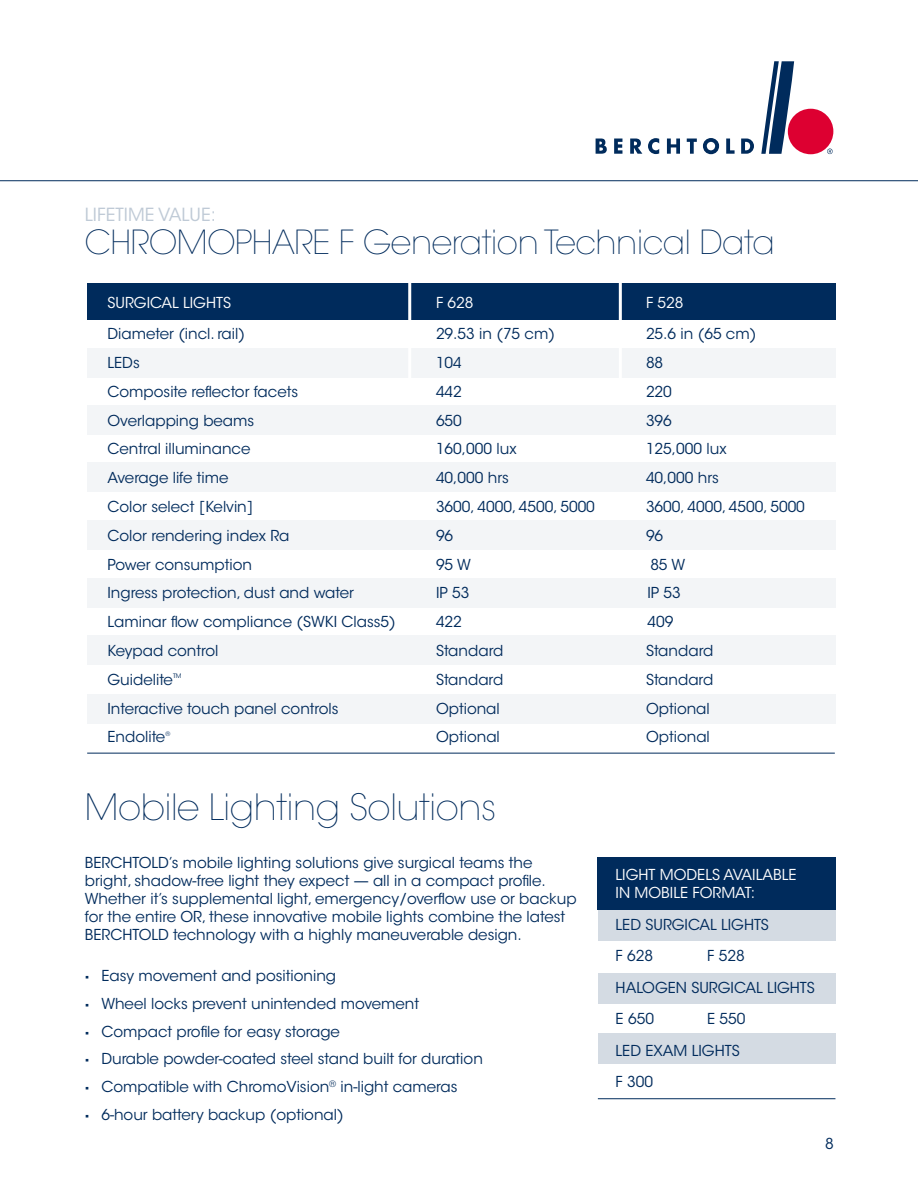
<style>
.page{position:relative;width:918px;height:1188px;background:#fff}
.page>*{position:absolute;margin:0;border:0;box-sizing:border-box;transform-origin:0 0}
.t1{font:200 36px "ITC Avant Garde Std";letter-spacing:-.01em;color:#002b5c}
.t2{font:200 33px "ITC Avant Garde Std";letter-spacing:-.01em;color:#002b5c}
.t3{font:18px "ITC Avant Garde Std";color:#bfcad6}
.t4{font:15px/27.8px "ITC Avant Garde Std";color:#002b5c}
.t5{font:15px "ITC Avant Garde Std";color:#fff}
.t6{font:6.15px "ITC Avant Garde Std";color:#002b5c}
.s1{font-weight:700}
</style>
<div class="page">
<svg style="left:596px;top:139px;width:11px;height:15px"></svg>
<svg style="left:614px;top:139px;width:8px;height:15px"></svg>
<svg style="left:630px;top:139px;width:12px;height:15px"></svg>
<svg style="left:648px;top:138px;width:11px;height:16px"></svg>
<svg style="left:667px;top:139px;width:13px;height:15px"></svg>
<svg style="left:687px;top:139px;width:10px;height:15px"></svg>
<svg style="left:703px;top:138px;width:16px;height:16px"></svg>
<svg style="left:726px;top:139px;width:9px;height:15px"></svg>
<svg style="left:741px;top:139px;width:13px;height:15px"></svg>
<div style="left:788px;top:109px;width:45px;height:45px;background:#dd0031;border-radius:50%"></div>
<svg style="left:761px;top:61px;width:33px;height:93px"></svg>
<svg style="left:827px;top:149px;width:6px;height:5px"></svg>
<hr style="left:0;top:180px;width:918px;height:1px;background:#002b5c">
<div style="left:598px;top:858px;width:238px;height:52px;background:#002b5c"></div>
<div style="left:598px;top:910px;width:238px;height:30px;background:#d4dbe3"></div>
<hr style="left:598px;top:1098px;width:237px;height:1px;background:#002b5c">
<div style="left:598px;top:973px;width:238px;height:30px;background:#d4dbe3"></div>
<div style="left:598px;top:1034px;width:238px;height:30px;background:#d4dbe3"></div>
<div style="left:88px;top:283px;width:748px;height:37px;background:#002b5c"></div>
<hr style="left:87px;top:753px;width:748px;height:1px;background:#002b5c">
<div style="left:88px;top:349px;width:748px;height:29px;background:#f3f5f7"></div>
<hr style="left:408px;top:274px;width:3px;height:478px;background:#fff">
<hr style="left:619px;top:274px;width:3px;height:478px;background:#fff">
<div style="left:88px;top:405px;width:748px;height:29px;background:#f3f5f7"></div>
<div style="left:88px;top:462px;width:748px;height:29px;background:#f3f5f7"></div>
<div style="left:88px;top:521px;width:748px;height:29px;background:#f3f5f7"></div>
<div style="left:88px;top:579px;width:748px;height:29px;background:#f3f5f7"></div>
<div style="left:88px;top:635px;width:748px;height:29px;background:#f3f5f7"></div>
<div style="left:88px;top:694px;width:748px;height:30px;background:#f3f5f7"></div>
<p class="t3" style="left:85px;top:204px;width:133px">LIFETIME VALUE:</p>
<h2 class="t2" style="left:85px;top:223px;width:691px">CHROMOPHARE F Generation Technical Data</h2>
<p class="t5" style="left:108px;top:293px;width:53px">Surgical</p>
<p class="t5" style="left:183px;top:293px;width:21px">Lights</p>
<p class="t5" style="left:436px;top:293px;width:39px">F 628</p>
<p class="t5" style="left:646px;top:293px;width:39px">F 528</p>
<p class="t4" style="left:108px;top:320px;width:139px">Diameter (incl. rail)</p>
<p class="t4" style="left:436px;top:320px;width:120px">29.53 in (75 cm)</p>
<p class="t4" style="left:646px;top:320px;width:112px">25.6 in (65 cm)</p>
<p class="t4" style="left:108px;top:349px;width:34px">LEDs</p>
<p class="t4" style="left:436px;top:349px;width:27px">104</p>
<p class="t4" style="left:646px;top:349px;width:19px">88</p>
<p class="t4" style="left:108px;top:378px;width:192px">Composite reflector facets</p>
<p class="t4" style="left:436px;top:378px;width:27px">442</p>
<p class="t4" style="left:646px;top:378px;width:27px">220</p>
<p class="t4" style="left:108px;top:406px;width:148px">Overlapping beams</p>
<p class="t4" style="left:436px;top:406px;width:27px">650</p>
<p class="t4" style="left:646px;top:406px;width:27px">396</p>
<p class="t4" style="left:108px;top:435px;width:144px">Central illuminance</p>
<p class="t4" style="left:436px;top:435px;width:82px">160,000 lux</p>
<p class="t4" style="left:646px;top:435px;width:82px">125,000 lux</p>
<p class="t4" style="left:108px;top:464px;width:123px">Average life time</p>
<p class="t4" style="left:436px;top:464px;width:74px">40,000 hrs</p>
<p class="t4" style="left:646px;top:464px;width:74px">40,000 hrs</p>
<p class="t4" style="left:108px;top:493px;width:147px">Color select [Kelvin]</p>
<p class="t4" style="left:436px;top:493px;width:160px">3600, 4000, 4500, 5000</p>
<p class="t4" style="left:646px;top:493px;width:160px">3600, 4000, 4500, 5000</p>
<p class="t4" style="left:108px;top:522px;width:183px">Color rendering index Ra</p>
<p class="t4" style="left:436px;top:522px;width:19px">96</p>
<p class="t4" style="left:646px;top:522px;width:19px">96</p>
<p class="t4" style="left:108px;top:550px;width:146px">Power consumption</p>
<p class="t4" style="left:436px;top:550px;width:36px">95 W</p>
<p class="t4" style="left:650px;top:550px;width:36px">85 W</p>
<p class="t4" style="left:108px;top:579px;width:248px">Ingress protection, dust and water</p>
<p class="t4" style="left:436px;top:579px;width:35px">IP 53</p>
<p class="t4" style="left:646px;top:579px;width:36px">IP 53</p>
<p class="t4" style="left:108px;top:608px;width:290px">Laminar flow compliance (SWKI Class5)</p>
<p class="t4" style="left:436px;top:608px;width:27px">422</p>
<p class="t4" style="left:648px;top:608px;width:27px">409</p>
<p class="t4" style="left:108px;top:637px;width:112px">Keypad control</p>
<p class="t4" style="left:436px;top:637px;width:69px">Standard</p>
<p class="t4" style="left:646px;top:637px;width:69px">Standard</p>
<p class="t4" style="left:108px;top:666px;width:67px">Guidelite</p>
<p class="t6" style="left:173px;top:672px;width:10px">TM</p>
<p class="t4" style="left:436px;top:666px;width:69px">Standard</p>
<p class="t4" style="left:646px;top:666px;width:69px">Standard</p>
<p class="t4" style="left:108px;top:694px;width:233px">Interactive touch panel controls</p>
<p class="t4" style="left:436px;top:694px;width:65px">Optional</p>
<p class="t4" style="left:646px;top:694px;width:65px">Optional</p>
<p class="t4" style="left:108px;top:723px;width:59px">Endolite</p>
<p class="t6" style="left:165px;top:730px;width:6px">®</p>
<p class="t4" style="left:436px;top:723px;width:65px">Optional</p>
<p class="t4" style="left:646px;top:723px;width:65px">Optional</p>
<h1 class="t1" style="left:85px;top:786px;width:413px">Mobile Lighting Solutions</h1>
<p class="t4" style="left:85px;top:854px;width:493px;line-height:18px">BERCHTOLD’s mobile lighting solutions give surgical teams the bright, shadow-free light they expect — all in a compact profile.<br>Whether it’s supplemental light, emergency/overflow use or backup for the entire OR, these innovative mobile lights combine the latest BERCHTOLD technology with a highly maneuverable design.</p>
<p class="t4" style="left:85px;top:962px;width:400px"><span class="s1">·</span> Easy movement and positioning<br><span class="s1">·</span> Wheel locks prevent unintended movement<br><span class="s1">·</span> Compact profile for easy storage<br><span class="s1">·</span> Durable powder-coated steel stand built for duration <span class="s1">·</span> Compatible with ChromoVision<sup>®</sup> in-light cameras<br><span class="s1">·</span> 6-hour battery backup (optional)</p>
<p class="t5" style="left:616px;top:866px;width:182px">LIGHT MODELS AVAILABLE</p>
<p class="t5" style="left:599px;top:884px;width:12px">IN</p>
<p class="t5" style="left:635px;top:884px;width:122px">MOBILE FORMAT:</p>
<p class="t4" style="left:616px;top:909px;width:155px;line-height:31.5px">LED SURGICAL LIGHTS<br>F 628</p>
<p class="t4" style="left:616px;top:940px;width:201px;line-height:31.5px;text-indent:92px">F 528<br>HALOGEN SURGICAL LIGHTS<br>E 650</p>
<p class="t4" style="left:616px;top:1003px;width:131px;line-height:31.5px;text-indent:92px">E 550<br>LED EXAM LIGHTS<br>F 300</p>
<p class="t4" style="left:825px;top:1130px;width:10px">8</p>
</div>
